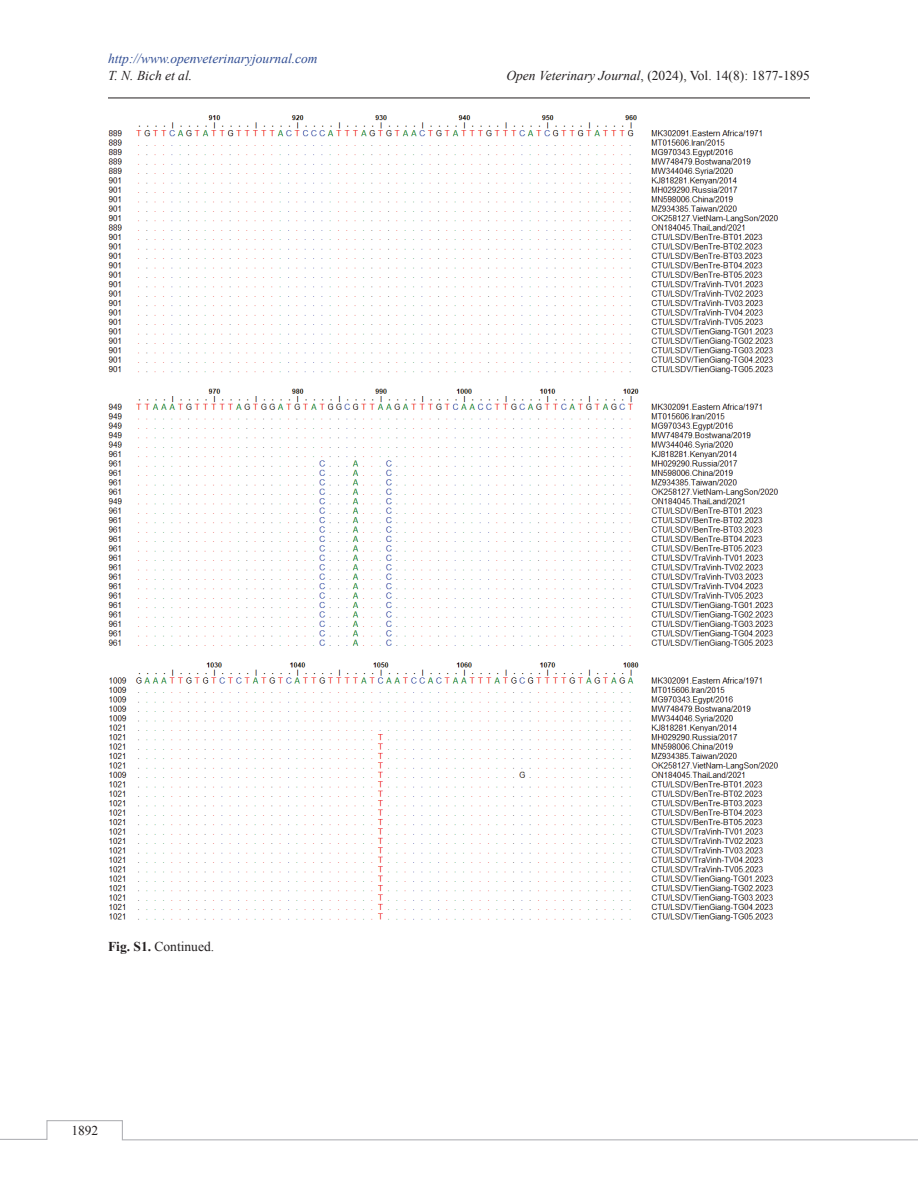
<style>
.page{position:relative;width:918px;height:1188px;background:#fff}
.page>*{position:absolute;margin:0;border:0;box-sizing:border-box;transform-origin:0 0}
.t1{font:13.5px "Times New Roman";color:#231f20}
.t2{font:italic 13.5px "Times New Roman";color:#304d94}
.t3{font:italic 13.5px "Times New Roman";color:#231f20}
.s1{font-style:italic}
.s2{font-weight:700}
</style>
<div class="page">
<hr style="left:108px;top:98px;width:702px;height:1px;background:#231f20">
<svg style="left:0;top:1120px;width:918px;height:21px"></svg>
<img style="left:108px;top:115px;width:670px;height:807px">
<p class="t2" style="left:108px;top:50px;width:211px">http://www.openveterinaryjournal.com</p>
<p class="t3" style="left:108px;top:66px;width:86px">T. N. Bich et al.</p>
<p class="t1" style="left:506px;top:66px;width:305px"><span class="s1">Open Veterinary Journal</span>, (2024), Vol. 14(8): 1877-1895</p>
<p class="t1" style="left:108px;top:937px;width:108px"><span class="s2">Fig. S1.</span> Continued.</p>
<p class="t1" style="left:71px;top:1121px;width:28px">1892</p>
</div>
